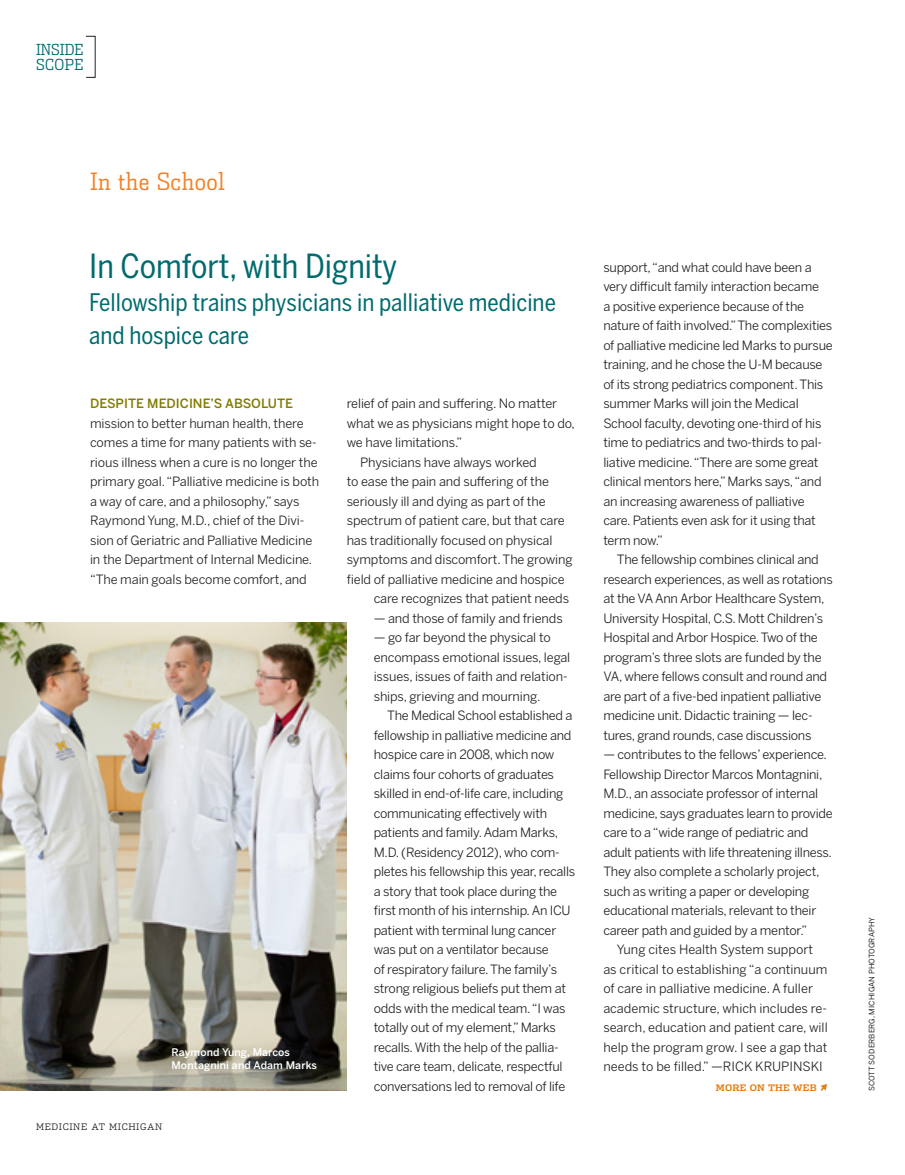
<style>
.page{position:relative;width:905px;height:1175px;background:#fff}
.page>*{position:absolute;margin:0;border:0;box-sizing:border-box;transform-origin:0 0}
.Bent__Headline__22_2{font:33px "Benton Sans Cond Regluar";color:#006b6e}
.Bent__Headline__22_2-2{font:24px/33px "Benton Sans Cond Regluar";color:#006b6e}
.t1{font:300 24px "Dispatch Cond";letter-spacing:.02em;color:#f48026}
.t2{font:300 15.3px/14.2px "Dispatch Cond";color:#006b6e}
.Bent__Body__8_5_13{font:12.75px/19.5px "Benton Sans";letter-spacing:-.02em;color:#231f20}
.Bent__Body__8_5_13-2{font:12.75px/19.5px "Benton Sans";color:#231f20}
.Photo_Caption{font:500 10.5px "Benton Sans";letter-spacing:.01em;color:#fff}
.t3{font:300 9px "Dispatch";letter-spacing:.07em;color:#231f20}
.t4{font:700 9px "Dispatch";letter-spacing:.02em;color:#e4801b}
.t5{font:7.5px "Benton Sans Regluar";letter-spacing:.01em;color:#231f20}
.s1{font-weight:500;color:#827c00}
</style>
<div class="page">
<img style="left:0;top:622px;width:346px;height:468px">
<svg style="left:820px;top:1084px;width:7px;height:7px"></svg>
<p class="t2" style="left:36px;top:43px;width:49px">INSIDE<br>SCOPE</p>
<p class="t1" style="left:90px;top:167px;width:136px">In the School</p>
<p class="Bent__Headline__22_2" style="left:89px;top:247px;width:310px">In Comfort, with Dignity</p>
<p class="Bent__Headline__22_2-2" style="left:89px;top:286px;width:468px">Fellowship trains physicians in palliative medicine and hospice care</p>
<p class="Bent__Body__8_5_13" style="left:90px;top:394px;width:231px"><span class="s1">DESPITE MEDICINE’S ABSOLUTE </span>mission to better human health, there comes a time for many patients with se&shy;rious illness when a cure is no longer the primary goal. “Palliative medicine is both a way of care, and a philosophy,” says Raymond Yung, M.D., chief of the Divi&shy;sion of Geriatric and Palliative Medicine in the Department of Internal Medicine. “The main goals become comfort, and</p>
<p class="Photo_Caption" style="left:171px;top:1045px;width:120px">Raymond Yung, Marcos</p>
<p class="Photo_Caption" style="left:171px;top:1059px;width:147px">Montagnini and Adam Marks</p>
<p class="t3" style="left:36px;top:1121px;width:128px">MEDICINE AT MICHIGAN</p>
<p class="Bent__Body__8_5_13" style="left:346px;top:394px;width:230px">relief of pain and suffering. No matter what we as physicians might hope to do, we have limitations.”</p>
<p class="Bent__Body__8_5_13" style="left:360px;top:452px;width:178px">Physicians have always worked</p>
<p class="Bent__Body__8_5_13" style="left:346px;top:472px;width:204px">to ease the pain and suffering of the</p>
<p class="Bent__Body__8_5_13" style="left:346px;top:491px;width:200px">seriously ill and dying as part of the</p>
<p class="Bent__Body__8_5_13" style="left:346px;top:511px;width:220px">spectrum of patient care, but that care</p>
<p class="Bent__Body__8_5_13" style="left:346px;top:530px;width:207px">has traditionally focused on physical</p>
<p class="Bent__Body__8_5_13" style="left:346px;top:550px;width:227px">symptoms and discomfort. The growing</p>
<p class="Bent__Body__8_5_13" style="left:346px;top:569px;width:219px">field of palliative medicine and hospice</p>
<p class="Bent__Body__8_5_13" style="left:374px;top:589px;width:197px">care recognizes that patient needs</p>
<p class="Bent__Body__8_5_13" style="left:374px;top:608px;width:190px">— and those of family and friends</p>
<p class="Bent__Body__8_5_13" style="left:374px;top:628px;width:198px">— go far beyond the physical to encompass emotional issues, legal issues, issues of faith and relation&shy;ships, grieving and mourning.</p>
<p class="Bent__Body__8_5_13" style="left:374px;top:706px;width:203px;text-indent:14px">The Medical School established a fellowship in palliative medicine and hospice care in 2008, which now claims four cohorts of graduates skilled in end-of-life care, including communicating effectively with patients and family. Adam Marks, M.D. (Residency 2012), who com&shy;pletes his fellowship this year, recalls a story that took place during the first month of his internship. An ICU patient with terminal lung cancer was put on a ventilator because<br>of respiratory failure. The family’s strong religious beliefs put them at odds with the medical team. “I was totally out of my element,” Marks recalls. With the help of the pallia&shy;tive care team, delicate, respectful conversations led to removal of life</p>
<p class="Bent__Body__8_5_13" style="left:603px;top:257px;width:231px">support, “and what could have been a very difficult family interaction became<br>a positive experience because of the nature of faith involved.” The complexities of palliative medicine led Marks to pursue training, and he chose the U-M because of its strong pediatrics component. This summer Marks will join the Medical School faculty, devoting one-third of his time to pediatrics and two-thirds to pal&shy;liative medicine. “There are some great clinical mentors here,” Marks says, “and an increasing awareness of palliative care. Patients even ask for it using that term now.”</p>
<p class="Bent__Body__8_5_13" style="left:603px;top:550px;width:231px;text-indent:14px">The fellowship combines clinical and research experiences, as well as rotations at the VA Ann Arbor Healthcare System, University Hospital, C.S. Mott Children’s Hospital and Arbor Hospice. Two of the program’s three slots are funded by the VA, where fellows consult and round and are part of a five-bed inpatient palliative medicine unit. Didactic training — lec&shy;tures, grand rounds, case discussions</p>
<p class="Bent__Body__8_5_13" style="left:603px;top:745px;width:231px">— contributes to the fellows’ experience.<br>Fellowship Director Marcos Montagnini, M.D., an associate professor of internal medicine, says graduates learn to provide care to a “wide range of pediatric and adult patients with life threatening illness.<br>They also complete a scholarly project, such as writing a paper or developing educational materials, relevant to their career path and guided by a mentor.”</p>
<p class="Bent__Body__8_5_13-2" style="left:603px;top:940px;width:226px;text-indent:14px">Yung cites Health System support as critical to establishing “a continuum of care in palliative medicine. A fuller academic structure, which includes re&shy;search, education and patient care, will help the program grow. I see a gap that needs to be filled.” —RICK KRUPINSKI</p>
<p class="t4" style="left:716px;top:1082px;width:102px">MORE ON THE WEB</p>
<p class="t5" style="left:867px;top:1091px;width:176px;rotate:-90deg">SCOTT SODERBERG, MICHIGAN PHOTOGRAPHY</p>
</div>
